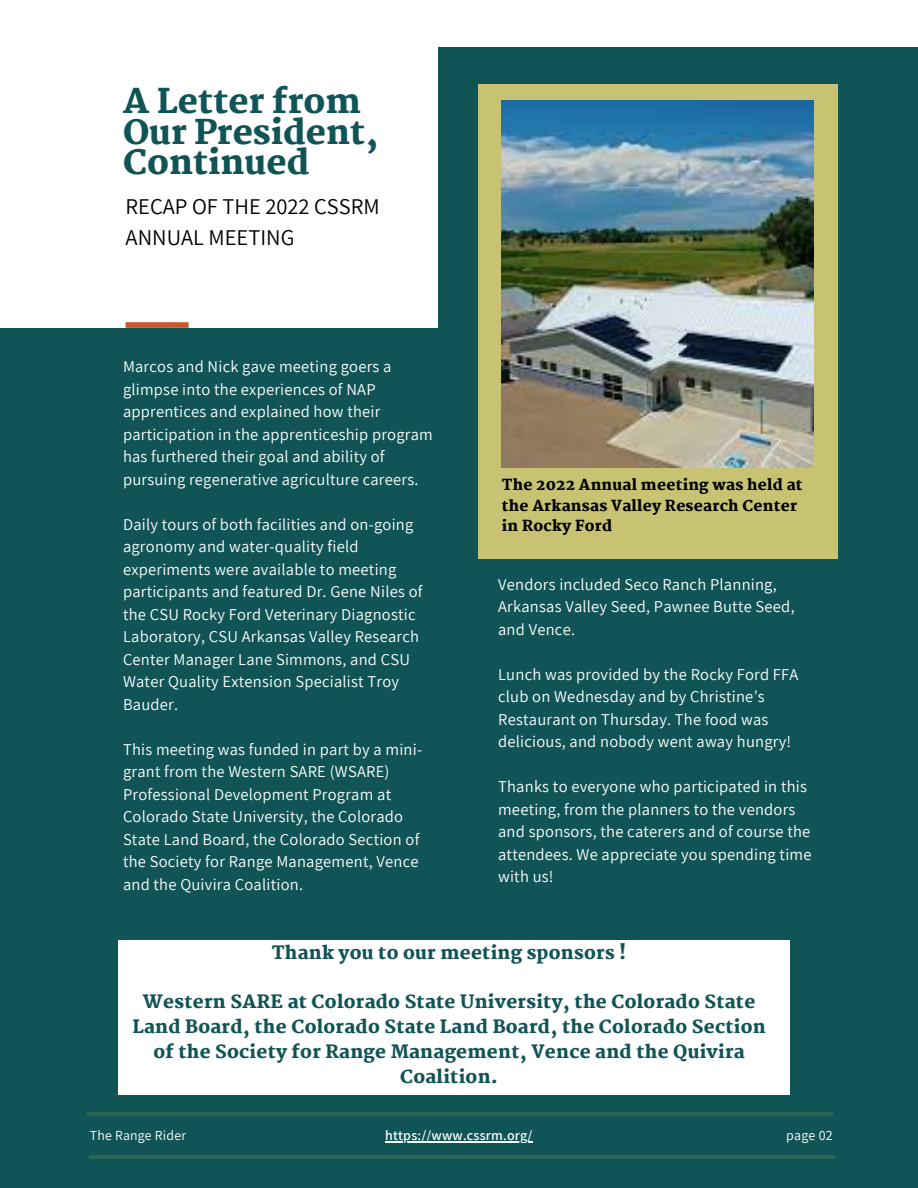
<style>
.page{position:relative;width:918px;height:1188px;background:#105456}
.page>*{position:absolute;margin:0;border:0;box-sizing:border-box;transform-origin:0 0}
.t1{font:800 33.6px/30.3px "Martel";color:#105456}
.t2{font:22.5px/31.5px "Assistant";color:#000}
.t3{font:800 18.15px/24.8px "Martel";letter-spacing:.015em;color:#105456;text-align:center}
.t4{font:16.5px/22.5px "Assistant";letter-spacing:.015em;color:#fff}
.t5{font:800 15px/20.2px "Martel";letter-spacing:.015em;color:#000}
.t6{font:600 13.95px "Assistant";letter-spacing:.015em;color:#fff}
.t7{font:13.95px "Assistant";letter-spacing:.015em;color:#fff}
.t8{font:13.8px "Assistant";letter-spacing:.015em;color:#fff}
</style>
<div class="page">
<div style="left:0;top:0;width:918px;height:46px;background:#fff"></div>
<div style="left:478px;top:84px;width:360px;height:475px;background:#c8c372"></div>
<img style="left:502px;top:101px;width:311px;height:367px">
<hr style="left:87px;top:1112px;width:746px;height:4px;background:#2a6753">
<hr style="left:89px;top:1155px;width:746px;height:4px;background:#2a6753">
<div style="left:0;top:0;width:437px;height:327px;background:#fff"></div>
<div style="left:118px;top:940px;width:672px;height:154px;background:#fff"></div>
<div style="left:126px;top:322px;width:63px;height:6px;background:#cc5430"></div>
<hr style="left:385px;top:1141px;width:148px;height:2px;background:#fff">
<h1 class="t1" style="left:123px;top:87px;width:257px">A Letter from<br>Our President,<br>Continued</h1>
<h2 class="t2" style="left:126px;top:190px;width:256px">RECAP OF THE 2022 CSSRM<br>ANNUAL MEETING</h2>
<p class="t4" style="left:123px;top:355px;width:311px">Marcos and Nick gave meeting goers a glimpse into the experiences of NAP apprentices and explained how their participation in the apprenticeship program has furthered their goal and ability of pursuing regenerative agriculture careers.</p>
<p class="t4" style="left:123px;top:513px;width:301px">Daily tours of both facilities and on-going agronomy and water-quality field experiments were available to meeting participants and featured Dr. Gene Niles of the CSU Rocky Ford Veterinary Diagnostic Laboratory, CSU Arkansas Valley Research Center Manager Lane Simmons, and CSU Water Quality Extension Specialist Troy Bauder.</p>
<p class="t4" style="left:123px;top:738px;width:301px">This meeting was funded in part by a mini&shy;grant from the Western SARE (WSARE)<br>Professional Development Program at Colorado State University, the Colorado State Land Board, the Colorado Section of the Society for Range Management, Vence and the Quivira Coalition.</p>
<p class="t5" style="left:502px;top:475px;width:302px">The 2022 Annual meeting was held at the Arkansas Valley Research Center in Rocky Ford</p>
<p class="t4" style="left:498px;top:572px;width:298px">Vendors included Seco Ranch Planning,<br>Arkansas Valley Seed, Pawnee Butte Seed, and Vence.</p>
<p class="t4" style="left:498px;top:662px;width:302px">Lunch was provided by the Rocky Ford FFA club on Wednesday and by Christine’s Restaurant on Thursday. The food was delicious, and nobody went away hungry!</p>
<p class="t4" style="left:498px;top:775px;width:315px">Thanks to everyone who participated in this meeting, from the planners to the vendors and sponsors, the caterers and of course the attendees. We appreciate you spending time with us!</p>
<p class="t3" style="left:272px;top:940px;width:356px">Thank you to our meeting sponsors !</p>
<p class="t3" style="left:132px;top:990px;width:635px">Western SARE at Colorado State University, the Colorado State Land Board, the Colorado State Land Board, the Colorado Section of the Society for Range Management, Vence and the Quivira Coalition.</p>
<p class="t6" style="left:385px;top:1126px;width:149px">https://www.cssrm.org/</p>
<p class="t8" style="left:90px;top:1126px;width:98px">The Range Rider</p>
<p class="t7" style="left:786px;top:1126px;width:48px">page 02</p>
</div>
